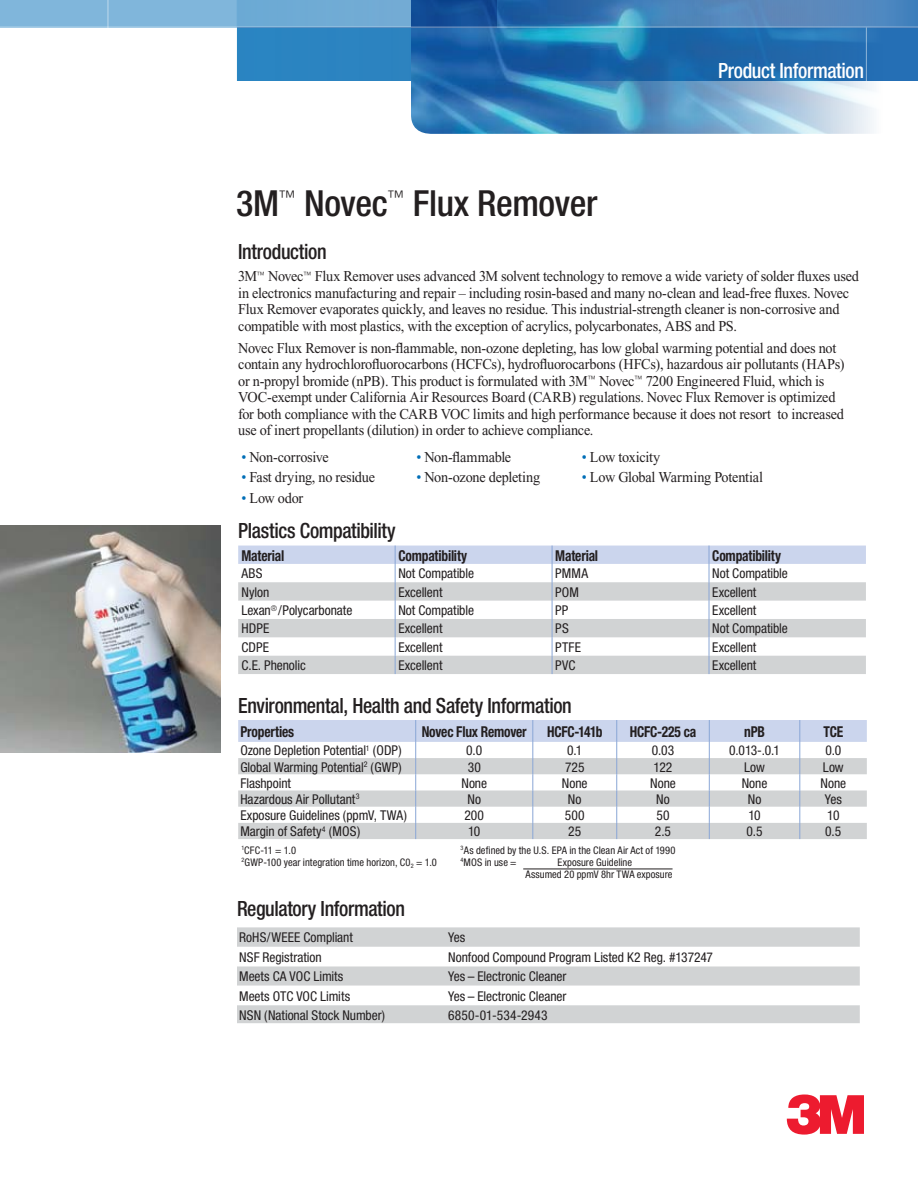
<style>
.page{position:relative;width:918px;height:1188px;background:#fff}
.page>*{position:absolute;margin:0;border:0;box-sizing:border-box;transform-origin:0 0}
.t1{font:54px "Logo 3 Mv 3 tt";color:#ed1b2f}
.t2{font:500 condensed 36px "Helvetica Neue";letter-spacing:-.01em;color:#231f20}
.t3{font:500 condensed 21px "Helvetica Neue";letter-spacing:-.015em;color:#231f20;scale:.95 1}
.t4{font:500 condensed 21px "Helvetica Neue";letter-spacing:-.015em;color:#fff;scale:.95 1}
.t5{font:15px/16.5px "Times New Roman";letter-spacing:-.015em;color:#231f20;scale:.95 1}
.t6{font:700 condensed 15px "Helvetica Neue";letter-spacing:-.015em;color:#231f20;scale:.9 1}
.t7{font:condensed 13.5px "Helvetica Neue";letter-spacing:-.005em;color:#231f20}
.t8{font:condensed 10.5px/12px "Helvetica Neue";letter-spacing:.005em;color:#231f20}
.s1{color:#006eb7}
</style>
<div class="page">
<svg style="left:238px;top:546px;width:628px;height:128px"></svg>
<svg style="left:238px;top:720px;width:629px;height:119px"></svg>
<hr style="left:523px;top:869px;width:150px;height:1px;background:#231f20">
<img style="left:0;top:525px;width:220px;height:228px">
<svg style="left:237px;top:927px;width:623px;height:96px;background:#d2d4d5"></svg>
<svg style="left:237px;top:947px;width:623px;height:58px"></svg>
<img style="left:411px;top:28px;width:489px;height:106px">
<div style="left:0;top:0;width:497px;height:27px;background:#80b6db"></div>
<svg style="left:864px;top:0;width:54px;height:27px"></svg>
<svg style="left:237px;top:0;width:627px;height:81px;background:#2f78b4"></svg>
<hr style="left:0;top:27px;width:918px;height:1px;background:#fff">
<hr style="left:108px;top:0;width:1px;height:85px;background:#fff">
<hr style="left:866px;top:27px;width:1px;height:54px;background:#fff">
<h2 class="t2" style="left:236px;top:181px;width:363px">3M<sup>™</sup> Novec<sup>™</sup> Flux Remover</h2>
<h3 class="t4" style="left:718px;top:58px;width:155px">Product Information</h3>
<h3 class="t3" style="left:238px;top:239px;width:95px">Introduction</h3>
<p class="t5" style="left:238px;top:268px;width:655px">3M<sup>™</sup> Novec<sup>™</sup> Flux Remover uses advanced 3M solvent technology to remove a wide variety of solder fluxes used in electronics manufacturing and repair – including rosin-based and many no-clean and lead-free fluxes. Novec Flux Remover evaporates quickly, and leaves no residue. This industrial-strength cleaner is non-corrosive and compatible with most plastics, with the exception of acrylics, polycarbonates, ABS and PS.</p>
<p class="t5" style="left:238px;top:340px;width:640px">Novec Flux Remover is non-flammable, non-ozone depleting, has low global warming potential and does not contain any hydrochlorofluorocarbons (HCFCs), hydrofluorocarbons (HFCs), hazardous air pollutants (HAPs) or n-propyl bromide (nPB). This product is formulated with 3M<sup>™</sup> Novec<sup>™</sup> 7200 Engineered Fluid, which is VOC-exempt under California Air Resources Board (CARB) regulations. Novec Flux Remover is optimized for both compliance with the CARB VOC limits and high performance because it does not resort to increased use of inert propellants (dilution) in order to achieve compliance.</p>
<p class="t5" style="left:241px;top:448px;width:94px"><span class="s1">•</span> Non-corrosive</p>
<p class="t5" style="left:416px;top:448px;width:101px"><span class="s1">•</span> Non-flammable</p>
<p class="t5" style="left:582px;top:448px;width:84px"><span class="s1">•</span> Low toxicity</p>
<p class="t5" style="left:241px;top:469px;width:142px"><span class="s1">•</span> Fast drying, no residue</p>
<p class="t5" style="left:416px;top:469px;width:132px"><span class="s1">•</span> Non-ozone depleting</p>
<p class="t5" style="left:582px;top:469px;width:192px"><span class="s1">•</span> Low Global Warming Potential</p>
<p class="t5" style="left:241px;top:489px;width:67px"><span class="s1">•</span> Low odor</p>
<h3 class="t3" style="left:238px;top:518px;width:167px">Plastics Compatibility</h3>
<p class="t6" style="left:241px;top:546px;width:49px">Material</p>
<p class="t6" style="left:398px;top:546px;width:78px">Compatibility</p>
<p class="t6" style="left:555px;top:546px;width:49px">Material</p>
<p class="t6" style="left:712px;top:546px;width:78px">Compatibility</p>
<p class="t7" style="left:241px;top:566px;width:23px">ABS</p>
<p class="t7" style="left:398px;top:566px;width:77px">Not Compatible</p>
<p class="t7" style="left:555px;top:566px;width:34px">PMMA</p>
<p class="t7" style="left:712px;top:566px;width:77px">Not Compatible</p>
<p class="t7" style="left:241px;top:584px;width:29px">Nylon</p>
<p class="t7" style="left:398px;top:584px;width:46px">Excellent</p>
<p class="t7" style="left:555px;top:584px;width:25px">POM</p>
<p class="t7" style="left:712px;top:584px;width:46px">Excellent</p>
<p class="t7" style="left:241px;top:603px;width:112px">Lexan<sup>®</sup>/Polycarbonate</p>
<p class="t7" style="left:398px;top:603px;width:77px">Not Compatible</p>
<p class="t7" style="left:555px;top:603px;width:15px">PP</p>
<p class="t7" style="left:712px;top:603px;width:46px">Excellent</p>
<p class="t7" style="left:241px;top:621px;width:29px">HDPE</p>
<p class="t7" style="left:398px;top:621px;width:46px">Excellent</p>
<p class="t7" style="left:555px;top:621px;width:15px">PS</p>
<p class="t7" style="left:712px;top:621px;width:77px">Not Compatible</p>
<p class="t7" style="left:241px;top:639px;width:29px">CDPE</p>
<p class="t7" style="left:398px;top:639px;width:46px">Excellent</p>
<p class="t7" style="left:555px;top:639px;width:27px">PTFE</p>
<p class="t7" style="left:712px;top:639px;width:46px">Excellent</p>
<p class="t7" style="left:241px;top:658px;width:66px">C.E. Phenolic</p>
<p class="t7" style="left:398px;top:658px;width:46px">Excellent</p>
<p class="t7" style="left:555px;top:658px;width:22px">PVC</p>
<p class="t7" style="left:712px;top:658px;width:46px">Excellent</p>
<h3 class="t3" style="left:238px;top:693px;width:353px">Environmental, Health and Safety Information</h3>
<p class="t6" style="left:240px;top:722px;width:61px">Properties</p>
<p class="t6" style="left:422px;top:722px;width:118px">Novec Flux Remover</p>
<p class="t6" style="left:547px;top:722px;width:63px">HCFC-141b</p>
<p class="t6" style="left:630px;top:722px;width:76px">HCFC-225 ca</p>
<p class="t6" style="left:744px;top:722px;width:25px">nPB</p>
<p class="t6" style="left:823px;top:722px;width:24px">TCE</p>
<p class="t7" style="left:240px;top:743px;width:163px">Ozone Depletion Potential<sup>1</sup> (ODP)</p>
<p class="t7" style="left:466px;top:743px;width:17px">0.0</p>
<p class="t7" style="left:567px;top:743px;width:17px">0.1</p>
<p class="t7" style="left:652px;top:743px;width:24px">0.03</p>
<p class="t7" style="left:729px;top:743px;width:52px">0.013-.0.1</p>
<p class="t7" style="left:825px;top:743px;width:17px">0.0</p>
<p class="t7" style="left:240px;top:759px;width:163px">Global Warming Potential<sup>2</sup> (GWP)</p>
<p class="t7" style="left:468px;top:759px;width:15px">30</p>
<p class="t7" style="left:565px;top:759px;width:21px">725</p>
<p class="t7" style="left:654px;top:759px;width:20px">122</p>
<p class="t7" style="left:744px;top:759px;width:22px">Low</p>
<p class="t7" style="left:823px;top:759px;width:22px">Low</p>
<p class="t7" style="left:240px;top:775px;width:52px">Flashpoint</p>
<p class="t7" style="left:461px;top:775px;width:27px">None</p>
<p class="t7" style="left:562px;top:775px;width:27px">None</p>
<p class="t7" style="left:650px;top:775px;width:27px">None</p>
<p class="t7" style="left:742px;top:775px;width:27px">None</p>
<p class="t7" style="left:820px;top:775px;width:27px">None</p>
<p class="t7" style="left:240px;top:791px;width:121px">Hazardous Air Pollutant<sup>3</sup></p>
<p class="t7" style="left:467px;top:791px;width:15px">No</p>
<p class="t7" style="left:568px;top:791px;width:15px">No</p>
<p class="t7" style="left:656px;top:791px;width:15px">No</p>
<p class="t7" style="left:748px;top:791px;width:15px">No</p>
<p class="t7" style="left:825px;top:791px;width:19px">Yes</p>
<p class="t7" style="left:240px;top:808px;width:168px">Exposure Guidelines (ppmV, TWA)</p>
<p class="t7" style="left:464px;top:808px;width:21px">200</p>
<p class="t7" style="left:565px;top:808px;width:21px">500</p>
<p class="t7" style="left:656px;top:808px;width:15px">50</p>
<p class="t7" style="left:748px;top:808px;width:14px">10</p>
<p class="t7" style="left:827px;top:808px;width:14px">10</p>
<p class="t7" style="left:240px;top:824px;width:122px">Margin of Safety<sup>4</sup> (MOS)</p>
<p class="t7" style="left:468px;top:824px;width:14px">10</p>
<p class="t7" style="left:568px;top:824px;width:14px">25</p>
<p class="t7" style="left:655px;top:824px;width:18px">2.5</p>
<p class="t7" style="left:747px;top:824px;width:18px">0.5</p>
<p class="t7" style="left:825px;top:824px;width:18px">0.5</p>
<p class="t8" style="left:241px;top:844px;width:197px"><sup>1</sup>CFC-11 = 1.0<br><sup>2</sup>GWP-100 year integration time horizon, C0<sub>2</sub> = 1.0</p>
<p class="t8" style="left:460px;top:844px;width:216px"><sup>3</sup>As defined by the U.S. EPA in the Clean Air Act of 1990<br><sup>4</sup>MOS in use =</p>
<p class="t8" style="left:526px;top:856px;width:148px;text-indent:32px">Exposure Guideline<br>Assumed 20 ppmV 8hr TWA exposure</p>
<h3 class="t3" style="left:237px;top:896px;width:178px">Regulatory Information</h3>
<p class="t7" style="left:239px;top:930px;width:115px">RoHS/WEEE Compliant</p>
<p class="t7" style="left:448px;top:930px;width:19px">Yes</p>
<p class="t7" style="left:239px;top:949px;width:84px">NSF Registration</p>
<p class="t7" style="left:448px;top:949px;width:266px">Nonfood Compound Program Listed K2 Reg. #137247</p>
<p class="t7" style="left:239px;top:969px;width:106px">Meets CA VOC Limits</p>
<p class="t7" style="left:448px;top:969px;width:120px">Yes – Electronic Cleaner</p>
<p class="t7" style="left:239px;top:988px;width:113px">Meets OTC VOC Limits</p>
<p class="t7" style="left:448px;top:988px;width:120px">Yes – Electronic Cleaner</p>
<p class="t7" style="left:239px;top:1007px;width:147px">NSN (National Stock Number)</p>
<p class="t7" style="left:448px;top:1007px;width:101px">6850-01-534-2943</p>
<h1 class="t1" style="left:786px;top:1083px;width:80px">3</h1>
</div>
